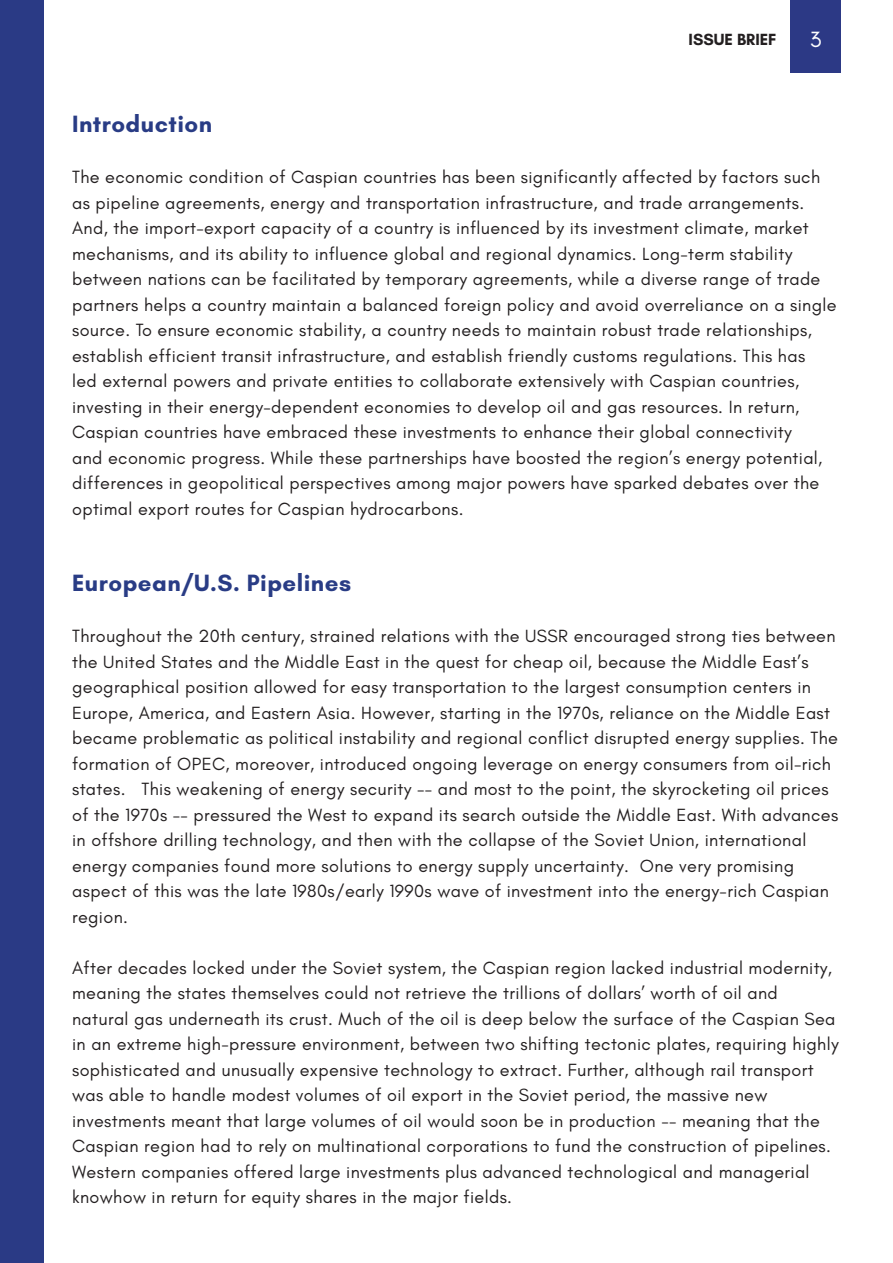
<style>
.page{position:relative;width:893px;height:1263px;background:#fff}
.page>*{position:absolute;margin:0;border:0;box-sizing:border-box;transform-origin:0 0}
.t1{font:700 24px "Glacial Indifference";letter-spacing:.02em;color:#293c85}
.t2{font:22.5px "Glacial Indifference";color:#fff}
.t3{font:18px/25.5px "Glacial Indifference";letter-spacing:.02em;color:#231f20}
.t4{font:700 16.5px "Glacial Indifference";color:#231f20}
</style>
<div class="page">
<div style="left:790px;top:0;width:51px;height:72px;background:#2c3985"></div>
<div style="left:0;top:0;width:43px;height:1263px;background:#2a3a85"></div>
<p class="t4" style="left:688px;top:29px;width:90px">ISSUE BRIEF</p>
<p class="t2" style="left:810px;top:26px;width:13px">3</p>
<p class="t1" style="left:72px;top:109px;width:142px">Introduction</p>
<p class="t3" style="left:72px;top:164px;width:766px">The economic condition of Caspian countries has been significantly affected by factors such as pipeline agreements, energy and transportation infrastructure, and trade arrangements.<br>And, the import-export capacity of a country is influenced by its investment climate, market mechanisms, and its ability to influence global and regional dynamics. Long-term stability between nations can be facilitated by temporary agreements, while a diverse range of trade partners helps a country maintain a balanced foreign policy and avoid overreliance on a single source. To ensure economic stability, a country needs to maintain robust trade relationships, establish efficient transit infrastructure, and establish friendly customs regulations. This has<br>led external powers and private entities to collaborate extensively with Caspian countries, investing in their energy-dependent economies to develop oil and gas resources. In return, Caspian countries have embraced these investments to enhance their global connectivity<br>and economic progress. While these partnerships have boosted the region’s energy potential, differences in geopolitical perspectives among major powers have sparked debates over the optimal export routes for Caspian hydrocarbons.</p>
<p class="t1" style="left:72px;top:568px;width:281px">European/U.S. Pipelines</p>
<p class="t3" style="left:72px;top:623px;width:768px">Throughout the 20th century, strained relations with the USSR encouraged strong ties between the United States and the Middle East in the quest for cheap oil, because the Middle East’s geographical position allowed for easy transportation to the largest consumption centers in Europe, America, and Eastern Asia. However, starting in the 1970s, reliance on the Middle East became problematic as political instability and regional conflict disrupted energy supplies. The formation of OPEC, moreover, introduced ongoing leverage on energy consumers from oil-rich states. This weakening of energy security -- and most to the point, the skyrocketing oil prices of the 1970s -- pressured the West to expand its search outside the Middle East. With advances in offshore drilling technology, and then with the collapse of the Soviet Union, international energy companies found more solutions to energy supply uncertainty. One very promising aspect of this was the late 1980s/early 1990s wave of investment into the energy-rich Caspian region.</p>
<p class="t3" style="left:72px;top:955px;width:768px">After decades locked under the Soviet system, the Caspian region lacked industrial modernity, meaning the states themselves could not retrieve the trillions of dollars’ worth of oil and natural gas underneath its crust. Much of the oil is deep below the surface of the Caspian Sea in an extreme high-pressure environment, between two shifting tectonic plates, requiring highly sophisticated and unusually expensive technology to extract. Further, although rail transport was able to handle modest volumes of oil export in the Soviet period, the massive new investments meant that large volumes of oil would soon be in production -- meaning that the Caspian region had to rely on multinational corporations to fund the construction of pipelines.<br>Western companies offered large investments plus advanced technological and managerial knowhow in return for equity shares in the major fields.</p>
</div>
